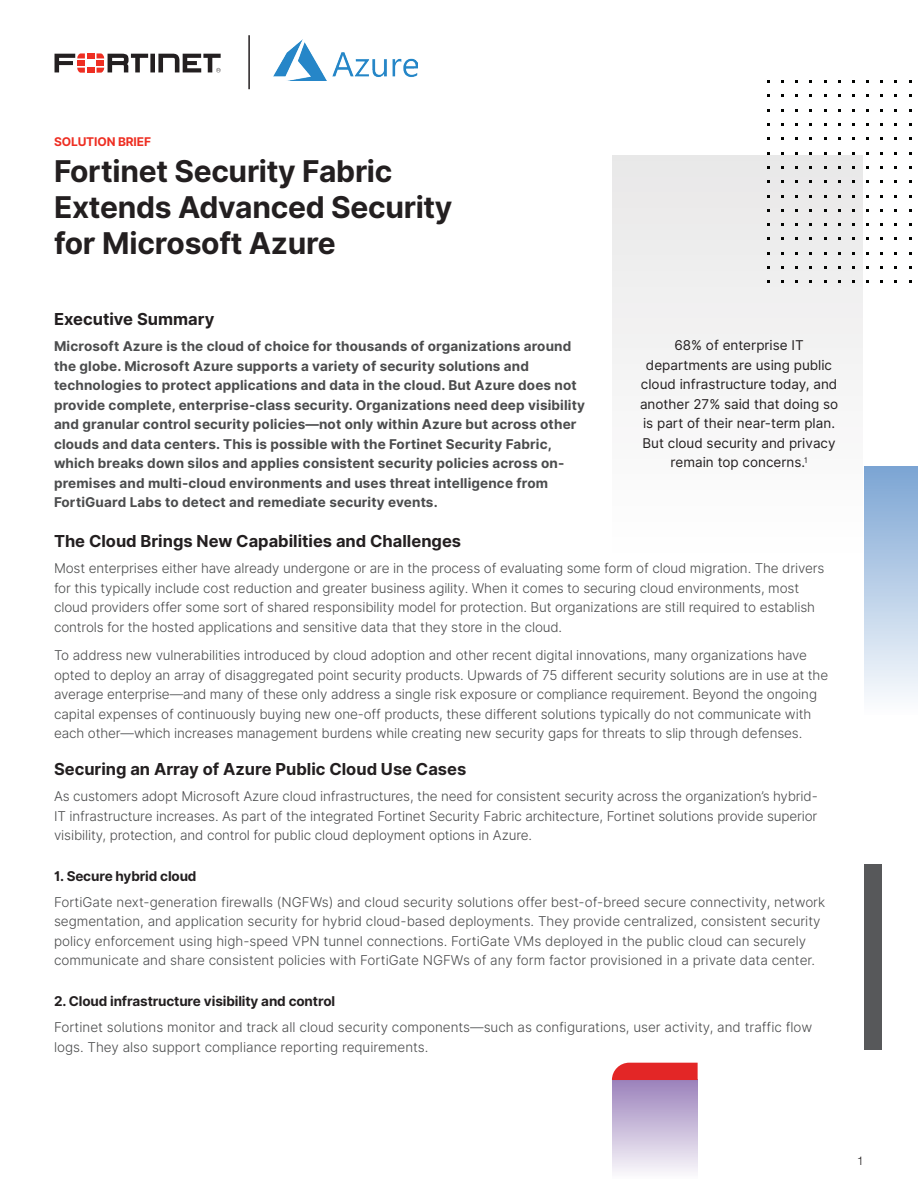
<style>
.page{position:relative;width:918px;height:1188px;background:#fff}
.page>*{position:absolute;margin:0;border:0;box-sizing:border-box;transform-origin:0 0}
.t1{font:700 30px/36px "Inter";letter-spacing:-.01em;color:#231f20}
.t2{font:700 16.5px "Inter";color:#231f20}
.t3{font:300 13.5px/19.5px "Inter";letter-spacing:-.01em;color:#4b4c4d}
.t4{font:700 13.5px/19.5px "Inter";letter-spacing:.01em;color:#4b4c4d}
.t5{font:13.5px/19.5px "Inter";color:#231f20;text-align:center}
.t6{font:700 13.5px "Inter";letter-spacing:-.01em;color:#231f20}
.t7{font:700 12px "Inter";letter-spacing:-.01em;color:#ee2e22}
.t8{font:300 12px "Helvetica Neue LT Pro";color:#231f20}
</style>
<div class="page">
<svg style="left:55px;top:53px;width:166px;height:20px"></svg>
<div style="left:613px;top:156px;width:250px;height:401px;background:#f3f3f3"></div>
<hr style="left:248px;top:35px;width:2px;height:54px;background:#231f20">
<img style="left:273px;top:39px;width:144px;height:42px">
<div style="left:612px;top:1080px;width:86px;height:99px;background:linear-gradient(to bottom,#9b82bb,#fdfcfd)"></div>
<div style="left:864px;top:864px;width:17px;height:185px;background:#57585a"></div>
<div style="left:864px;top:467px;width:54px;height:248px;background:linear-gradient(to bottom,#7ca5d3,#fdfdfe)"></div>
<svg style="left:612px;top:1063px;width:86px;height:17px"></svg>
<p class="t7" style="left:54px;top:133px;width:99px">SOLUTION BRIEF</p>
<h1 class="t1" style="left:54px;top:154px;width:400px">Fortinet Security Fabric<br>Extends Advanced Security for Microsoft Azure</h1>
<p class="t2" style="left:54px;top:307px;width:162px">Executive Summary</p>
<p class="t4" style="left:54px;top:337px;width:533px">Microsoft Azure is the cloud of choice for thousands of organizations around the globe. Microsoft Azure supports a variety of security solutions and technologies to protect applications and data in the cloud. But Azure does not provide complete, enterprise-class security. Organizations need deep visibility and granular control security policies—not only within Azure but across other clouds and data centers. This is possible with the Fortinet Security Fabric, which breaks down silos and applies consistent security policies across on&shy;premises and multi-cloud environments and uses threat intelligence from FortiGuard Labs to detect and remediate security events.</p>
<p class="t5" style="left:640px;top:336px;width:200px">68% of enterprise IT departments are using public cloud infrastructure today, and another 27% said that doing so is part of their near-term plan.<br>But cloud security and privacy remain top concerns.<sup>1</sup></p>
<p class="t2" style="left:54px;top:529px;width:409px">The Cloud Brings New Capabilities and Challenges</p>
<p class="t3" style="left:54px;top:559px;width:772px">Most enterprises either have already undergone or are in the process of evaluating some form of cloud migration. The drivers for this typically include cost reduction and greater business agility. When it comes to securing cloud environments, most cloud providers offer some sort of shared responsibility model for protection. But organizations are still required to establish controls for the hosted applications and sensitive data that they store in the cloud.</p>
<p class="t3" style="left:54px;top:645px;width:776px">To address new vulnerabilities introduced by cloud adoption and other recent digital innovations, many organizations have opted to deploy an array of disaggregated point security products. Upwards of 75 different security solutions are in use at the average enterprise—and many of these only address a single risk exposure or compliance requirement. Beyond the ongoing capital expenses of continuously buying new one-off products, these different solutions typically do not communicate with each other—which increases management burdens while creating new security gaps for threats to slip through defenses.</p>
<p class="t2" style="left:54px;top:757px;width:414px">Securing an Array of Azure Public Cloud Use Cases</p>
<p class="t3" style="left:54px;top:786px;width:765px;text-align:justify">As customers adopt Microsoft Azure cloud infrastructures, the need for consistent security across the organization’s hybrid-IT infrastructure increases. As part of the integrated Fortinet Security Fabric architecture, Fortinet solutions provide superior visibility, protection, and control for public cloud deployment options in Azure.</p>
<p class="t6" style="left:54px;top:866px;width:144px">1. Secure hybrid cloud</p>
<p class="t3" style="left:54px;top:892px;width:773px">FortiGate next-generation firewalls (NGFWs) and cloud security solutions offer best-of-breed secure connectivity, network segmentation, and application security for hybrid cloud-based deployments. They provide centralized, consistent security policy enforcement using high-speed VPN tunnel connections. FortiGate VMs deployed in the public cloud can securely communicate and share consistent policies with FortiGate NGFWs of any form factor provisioned in a private data center.</p>
<p class="t6" style="left:54px;top:991px;width:283px">2. Cloud infrastructure visibility and control</p>
<p class="t3" style="left:54px;top:1017px;width:760px">Fortinet solutions monitor and track all cloud security components—such as configurations, user activity, and traffic flow logs. They also support compliance reporting requirements.</p>
<p class="t8" style="left:857px;top:1154px;width:8px">1</p>
</div>
